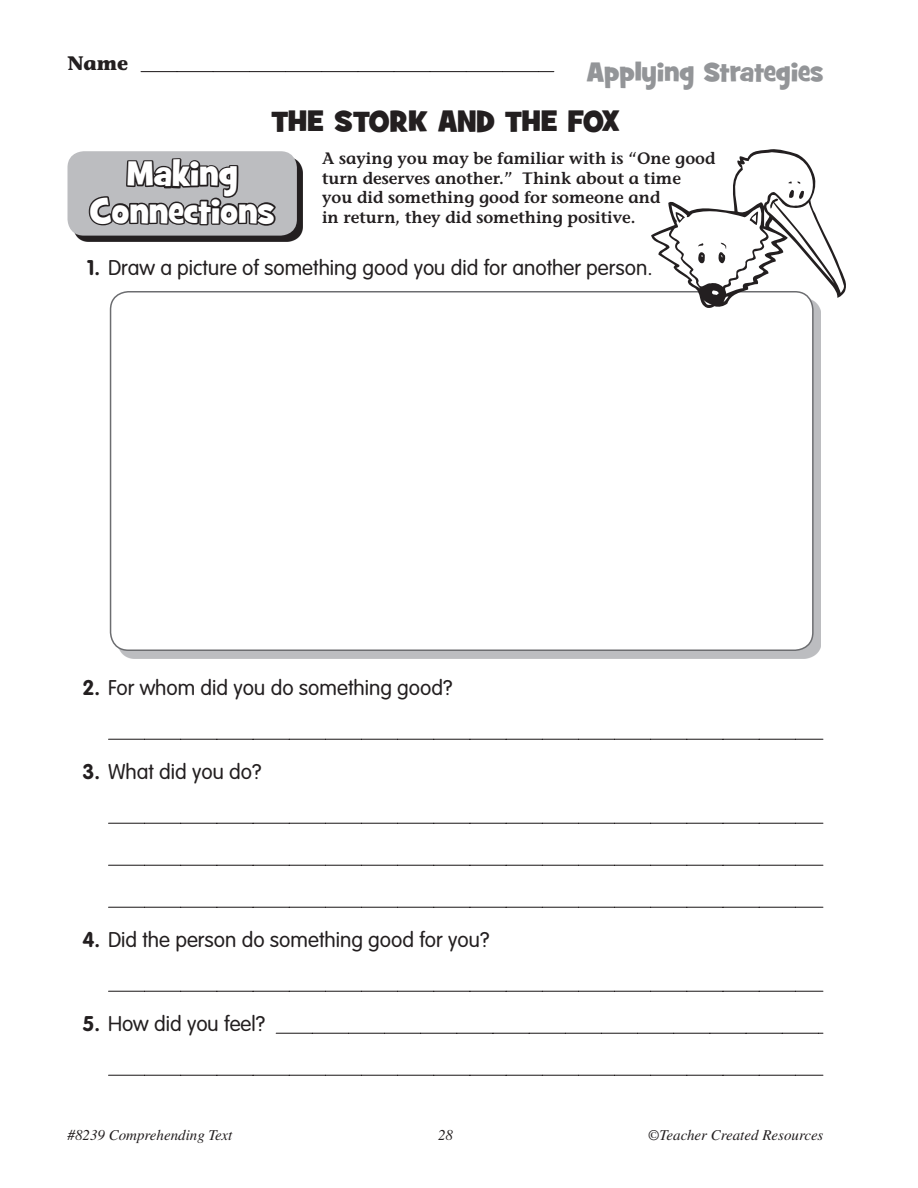
<style>
.page{position:relative;width:918px;height:1188px;background:#fff}
.page>*{position:absolute;margin:0;border:0;box-sizing:border-box;transform-origin:0 0}
.Title__no_toc{font:34.5px/37.5px "Grilled Cheese BTN";color:#fff;text-align:center}
.t1{font:30px "Grilled Cheese BTN";color:#231f20}
.t2{font:27px "Grilled Cheese BTN";color:#939598}
.Body-question{font:21px "Infant VAG Rounded Light";color:#231f20}
.t3{font:700 19.5px "Stone Informal";color:#231f20}
.t4{font:600 16.5px/19.8px "Stone Informal";color:#231f20}
.t5{font:italic 15px "Times LT Std";color:#231f20}
.s1{font-family:"Infant VAG Rounded Bold"}
</style>
<div class="page">
<svg style="left:109px;top:823px;width:714px;height:1px"></svg>
<svg style="left:109px;top:865px;width:714px;height:1px"></svg>
<svg style="left:109px;top:907px;width:714px;height:1px"></svg>
<svg style="left:109px;top:991px;width:714px;height:1px"></svg>
<svg style="left:276px;top:1033px;width:547px;height:1px"></svg>
<svg style="left:109px;top:1075px;width:714px;height:1px"></svg>
<div style="left:68px;top:151px;width:229px;height:85px;background:#bcbdc0;border-radius:16px"></div>
<svg style="left:87px;top:71px;width:759px;height:669px"></svg>
<p class="t3" style="left:68px;top:51px;width:62px">Name</p>
<p class="t2" style="left:587px;top:54px;width:238px">Applying Strategies</p>
<p class="t1" style="left:271px;top:102px;width:350px">The Stork and the Fox</p>
<p class="t4" style="left:322px;top:148px;width:395px">A saying you may be familiar with is “One good turn deserves another.” Think about a time you did something good for someone and<br>in return, they did something positive.</p>
<p class="Body-question" style="left:87px;top:256px;width:567px"><span class="s1">1.</span> Draw a picture of something good you did for another person.</p>
<p class="Title__no_toc" style="left:90px;top:156px;width:186px">Making<br>Connections</p>
<p class="Body-question" style="left:82px;top:676px;width:372px"><span class="s1">2.</span> For whom did you do something good?</p>
<p class="Body-question" style="left:82px;top:760px;width:181px"><span class="s1">3.</span> What did you do?</p>
<p class="Body-question" style="left:82px;top:928px;width:408px"><span class="s1">4.</span> Did the person do something good for you?</p>
<p class="Body-question" style="left:82px;top:1012px;width:184px"><span class="s1">5.</span> How did you feel?</p>
<p class="t5" style="left:68px;top:1127px;width:166px">#8239 Comprehending Text</p>
<p class="t5" style="left:438px;top:1127px;width:16px">28</p>
<p class="t5" style="left:648px;top:1127px;width:177px">©Teacher Created Resources</p>
</div>
